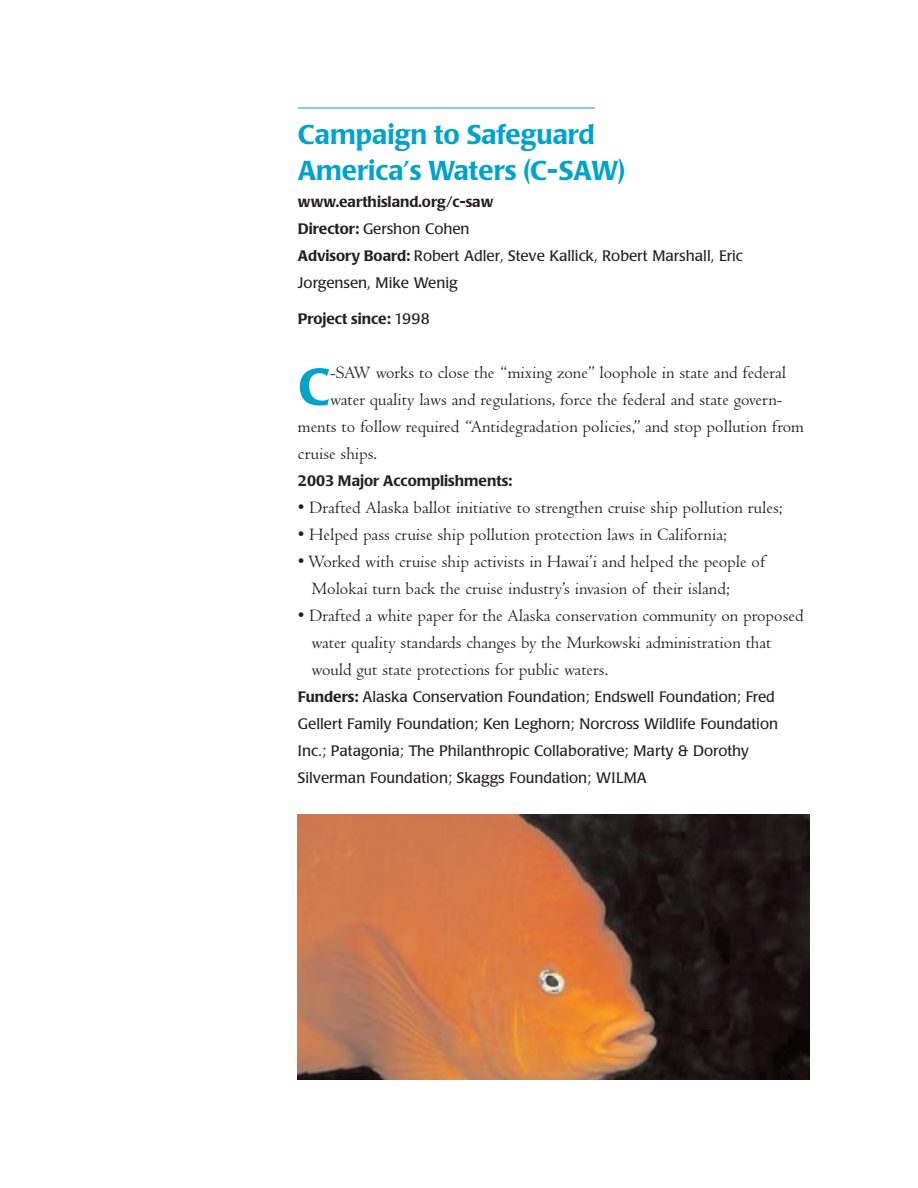
<style>
.page{position:relative;width:918px;height:1188px;background:#fff}
.page>*{position:absolute;margin:0;border:0;box-sizing:border-box;transform-origin:0 0}
.t1{font:500 51.6px "Poppl Laudatio";color:#00a3c9}
.t2{font:500 27px/36px "Poppl Laudatio";color:#00a3c9}
.t3{font:18px/27px "Centaur";color:#231f1f}
.t4{font:15px/27px "Poppl Laudatio";color:#231f1f}
.t5{font:500 15px "Poppl Laudatio";color:#231f1f}
.s1{font-weight:500}
.s2{font-weight:400}
</style>
<div class="page">
<hr style="left:298px;top:108px;width:297px;height:1px;background:#00a3c9">
<img style="left:298px;top:814px;width:512px;height:266px">
<h2 class="t2" style="left:298px;top:119px;width:329px">Campaign to Safeguard<br>America’s Waters (C-SAW)</h2>
<p class="t4" style="left:298px;top:190px;width:446px"><span class="s1">www.earthisland.org/c-saw<br>Director:</span> Gershon Cohen<br><span class="s1">Advisory Board:</span> Robert Adler, Steve Kallick, Robert Marshall, Eric Jorgensen, Mike Wenig</p>
<p class="t5" style="left:298px;top:313px;width:133px">Project since: <span class="s2">1998</span></p>
<h1 class="t1" style="left:298px;top:366px;width:34px">C</h1>
<p class="t3" style="left:330px;top:361px;width:457px">-SAW works to close the “mixing zone” loophole in state and federal</p>
<p class="t3" style="left:330px;top:388px;width:454px">water quality laws and regulations, force the federal and state govern-</p>
<p class="t3" style="left:298px;top:415px;width:507px">ments to follow required “Antidegradation policies,” and stop pollution from</p>
<p class="t3" style="left:298px;top:442px;width:81px">cruise ships.</p>
<p class="t5" style="left:298px;top:475px;width:216px">2003 Major Accomplishments:</p>
<p class="t3" style="left:298px;top:496px;width:486px">• Drafted Alaska ballot initiative to strengthen cruise ship pollution rules;</p>
<p class="t3" style="left:298px;top:523px;width:430px">• Helped pass cruise ship pollution protection laws in California;</p>
<p class="t3" style="left:311px;top:550px;width:456px;text-indent:-14px">• Worked with cruise ship activists in Hawai’i and helped the people of<br>Molokai turn back the cruise industry’s invasion of their island;</p>
<p class="t3" style="left:311px;top:604px;width:494px;text-indent:-14px">• Drafted a white paper for the Alaska conservation community on proposed water quality standards changes by the Murkowski administration that would gut state protections for public waters.</p>
<p class="t4" style="left:298px;top:685px;width:482px"><span class="s1">Funders:</span> Alaska Conservation Foundation; Endswell Foundation; Fred Gellert Family Foundation; Ken Leghorn; Norcross Wildlife Foundation Inc.; Patagonia; The Philanthropic Collaborative; Marty &amp; Dorothy Silverman Foundation; Skaggs Foundation; WILMA</p>
</div>
